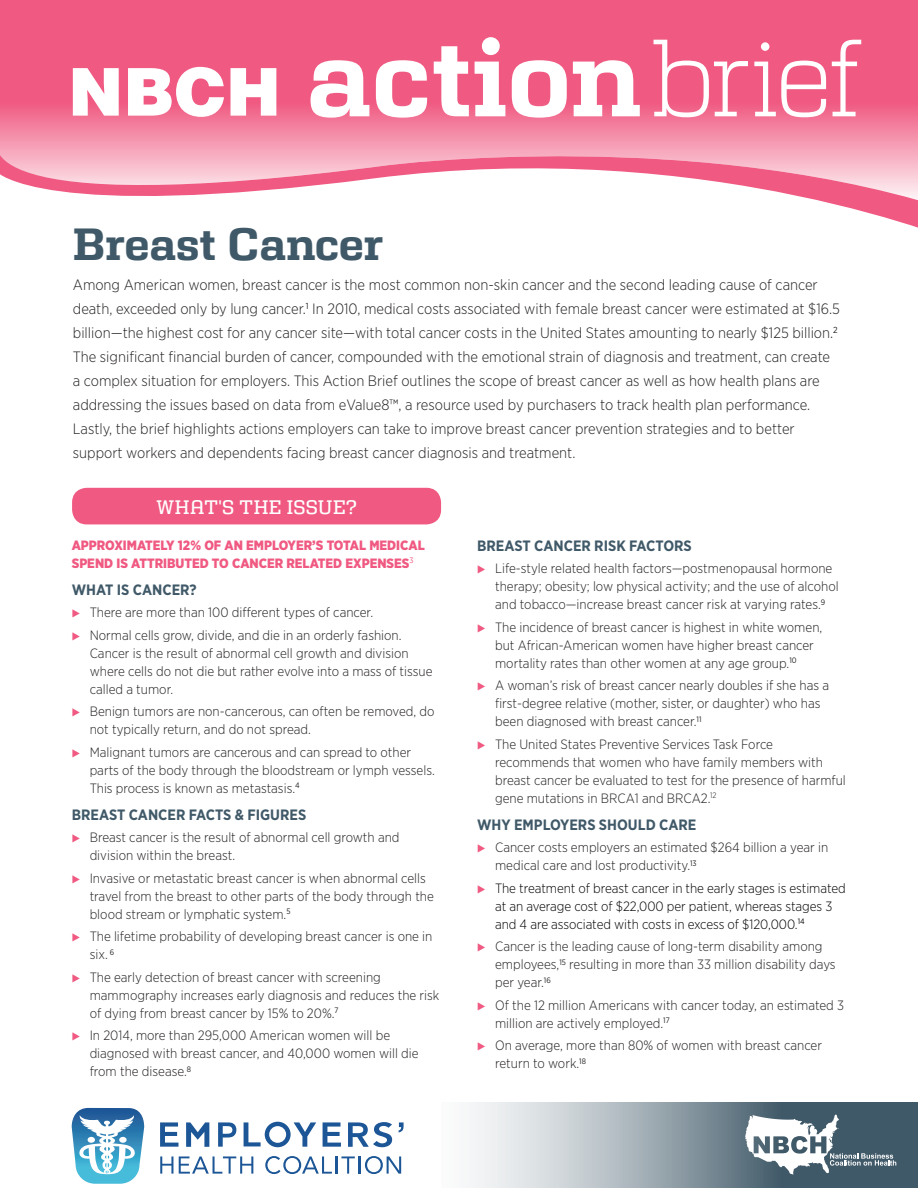
<style>
.page{position:relative;width:918px;height:1188px;background:#fff}
.page>*{position:absolute;margin:0;border:0;box-sizing:border-box;transform-origin:0 0}
.t1{font:700 109.5px "Girard Slab";color:#fff}
.t2{font:900 66px "Helvetica";color:#fff}
.t3{font:700 45px "Girard Slab";letter-spacing:-.005em;color:#405968}
.SUBHEAD{font:500 19.5px "Girard Slab";letter-spacing:.015em;color:#fff}
._01_BODY_TEXT{font:300 15px/24px "Gotham Narrow";color:#231f20}
.subhead_gotham{font:700 15px "Gotham Narrow";color:#405968}
.body_bullet{font:300 13.5px/18px "Gotham Narrow";color:#231f20}
.body_bullet-2{font:300 13.5px/18px "Gotham Narrow";letter-spacing:-.005em;color:#000}
.Start_Text{font:900 13.5px/18px "Gotham Narrow";color:#f05981}
.s1{font-weight:300}
.s2{font-family:"European Pi Three";font-weight:400;font-size:10.5px;color:#f05981}
</style>
<div class="page">
<svg style="left:0;top:0;width:918px;height:125px;background:#f05c83"></svg>
<svg style="left:0;top:125px;width:918px;height:103px"></svg>
<div style="left:72px;top:488px;width:369px;height:36px;background:#f05981;border-radius:15px"></div>
<svg style="left:471px;top:1102px;width:447px;height:86px;background:#9ca9b1"></svg>
<svg style="left:745px;top:1115px;width:151px;height:59px"></svg>
<svg style="left:72px;top:1108px;width:72px;height:76px"></svg>
<svg style="left:160px;top:1122px;width:18px;height:25px"></svg>
<svg style="left:323px;top:1122px;width:18px;height:25px"></svg>
<svg style="left:186px;top:1122px;width:23px;height:25px"></svg>
<svg style="left:218px;top:1122px;width:18px;height:25px"></svg>
<svg style="left:348px;top:1122px;width:44px;height:25px"></svg>
<svg style="left:399px;top:1122px;width:5px;height:11px"></svg>
<svg style="left:244px;top:1122px;width:72px;height:25px"></svg>
<svg style="left:160px;top:1156px;width:13px;height:18px"></svg>
<svg style="left:179px;top:1156px;width:74px;height:18px"></svg>
<svg style="left:265px;top:1156px;width:136px;height:18px"></svg>
<p class="t2" style="left:68px;top:49px;width:214px">NBCH</p>
<p class="t1" style="left:306px;top:11px;width:556px">action<span class="s1">brief</span></p>
<p class="t3" style="left:73px;top:217px;width:312px">Breast Cancer</p>
<p class="_01_BODY_TEXT" style="left:73px;top:272px;width:769px">Among American women, breast cancer is the most common non-skin cancer and the second leading cause of cancer death, exceeded only by lung cancer.<sup>1</sup> In 2010, medical costs associated with female breast cancer were estimated at $16.5 billion—the highest cost for any cancer site—with total cancer costs in the United States amounting to nearly $125 billion.<sup>2<br></sup>The significant financial burden of cancer, compounded with the emotional strain of diagnosis and treatment, can create a complex situation for employers. This Action Brief outlines the scope of breast cancer as well as how health plans are addressing the issues based on data from eValue8™, a resource used by purchasers to track health plan performance.<br>Lastly, the brief highlights actions employers can take to improve breast cancer prevention strategies and to better support workers and dependents facing breast cancer diagnosis and treatment.</p>
<p class="SUBHEAD" style="left:156px;top:496px;width:202px">WHAT'S THE ISSUE?</p>
<p class="Start_Text" style="left:72px;top:536px;width:355px">APPROXIMATELY 12% OF AN EMPLOYER’S TOTAL MEDICAL<br>SPEND IS ATTRIBUTED TO CANCER RELATED EXPENSES<sup>3</sup></p>
<p class="subhead_gotham" style="left:72px;top:580px;width:127px">WHAT IS CANCER?</p>
<p class="body_bullet" style="left:72px;top:603px;width:303px"><span class="s2">E</span> There are more than 100 different types of cancer.</p>
<p class="body_bullet" style="left:90px;top:625px;width:344px;text-indent:-18px"><span class="s2">E</span> Normal cells grow, divide, and die in an orderly fashion.<br>Cancer is the result of abnormal cell growth and division where cells do not die but rather evolve into a mass of tissue called a tumor.</p>
<p class="body_bullet" style="left:90px;top:702px;width:346px;text-indent:-18px"><span class="s2">E</span> Benign tumors are non-cancerous, can often be removed, do not typically return, and do not spread.</p>
<p class="body_bullet" style="left:90px;top:742px;width:347px;text-indent:-18px"><span class="s2">E</span> Malignant tumors are cancerous and can spread to other parts of the body through the bloodstream or lymph vessels.<br>This process is known as metastasis.<sup>4</sup></p>
<p class="subhead_gotham" style="left:72px;top:805px;width:236px">BREAST CANCER FACTS &amp; FIGURES</p>
<p class="body_bullet" style="left:90px;top:828px;width:311px;text-indent:-18px"><span class="s2">E</span> Breast cancer is the result of abnormal cell growth and division within the breast.</p>
<p class="body_bullet" style="left:90px;top:868px;width:346px;text-indent:-18px"><span class="s2">E</span> Invasive or metastatic breast cancer is when abnormal cells travel from the breast to other parts of the body through the blood stream or lymphatic system.<sup>5</sup></p>
<p class="body_bullet" style="left:90px;top:927px;width:344px;text-indent:-18px"><span class="s2">E</span> The lifetime probability of developing breast cancer is one in six. <sup>6</sup></p>
<p class="body_bullet" style="left:90px;top:967px;width:351px;text-indent:-18px"><span class="s2">E</span> The early detection of breast cancer with screening mammography increases early diagnosis and reduces the risk of dying from breast cancer by 15% to 20%.<sup>7</sup></p>
<p class="body_bullet" style="left:90px;top:1026px;width:330px;text-indent:-18px"><span class="s2">E</span> In 2014, more than 295,000 American women will be diagnosed with breast cancer, and 40,000 women will die from the disease.<sup>8</sup></p>
<p class="subhead_gotham" style="left:477px;top:536px;width:216px">BREAST CANCER RISK FACTORS</p>
<p class="body_bullet" style="left:495px;top:559px;width:345px;text-indent:-18px"><span class="s2">E</span> Life-style related health factors—postmenopausal hormone therapy; obesity; low physical activity; and the use of alcohol and tobacco—increase breast cancer risk at varying rates.<sup>9</sup></p>
<p class="body_bullet" style="left:495px;top:618px;width:329px;text-indent:-18px"><span class="s2">E</span> The incidence of breast cancer is highest in white women, but African-American women have higher breast cancer mortality rates than other women at any age group.<sup>10</sup></p>
<p class="body_bullet" style="left:495px;top:676px;width:335px;text-indent:-18px"><span class="s2">E</span> A woman’s risk of breast cancer nearly doubles if she has a first-degree relative (mother, sister, or daughter) who has been diagnosed with breast cancer.<sup>11</sup></p>
<p class="body_bullet" style="left:495px;top:735px;width:352px;text-indent:-18px"><span class="s2">E</span> The United States Preventive Services Task Force recommends that women who have family members with breast cancer be evaluated to test for the presence of harmful gene mutations in BRCA1 and BRCA2.<sup>12</sup></p>
<p class="subhead_gotham" style="left:477px;top:815px;width:221px">WHY EMPLOYERS SHOULD CARE</p>
<p class="body_bullet" style="left:495px;top:838px;width:335px;text-indent:-18px"><span class="s2">E</span> Cancer costs employers an estimated $264 billion a year in medical care and lost productivity.<sup>13</sup></p>
<p class="body_bullet-2" style="left:495px;top:879px;width:352px;text-indent:-18px"><span class="s2">E</span> The treatment of breast cancer in the early stages is estimated at an average cost of $22,000 per patient, whereas stages 3 and 4 are associated with costs in excess of $120,000.<sup>14</sup></p>
<p class="body_bullet" style="left:495px;top:937px;width:342px;text-indent:-18px"><span class="s2">E</span> Cancer is the leading cause of long-term disability among employees,<sup>15</sup> resulting in more than 33 million disability days per year.<sup>16</sup></p>
<p class="body_bullet" style="left:495px;top:996px;width:351px;text-indent:-18px"><span class="s2">E</span> Of the 12 million Americans with cancer today, an estimated 3 million are actively employed.<sup>17</sup></p>
<p class="body_bullet" style="left:495px;top:1036px;width:329px;text-indent:-18px"><span class="s2">E</span> On average, more than 80% of women with breast cancer return to work.<sup>18</sup></p>
</div>
